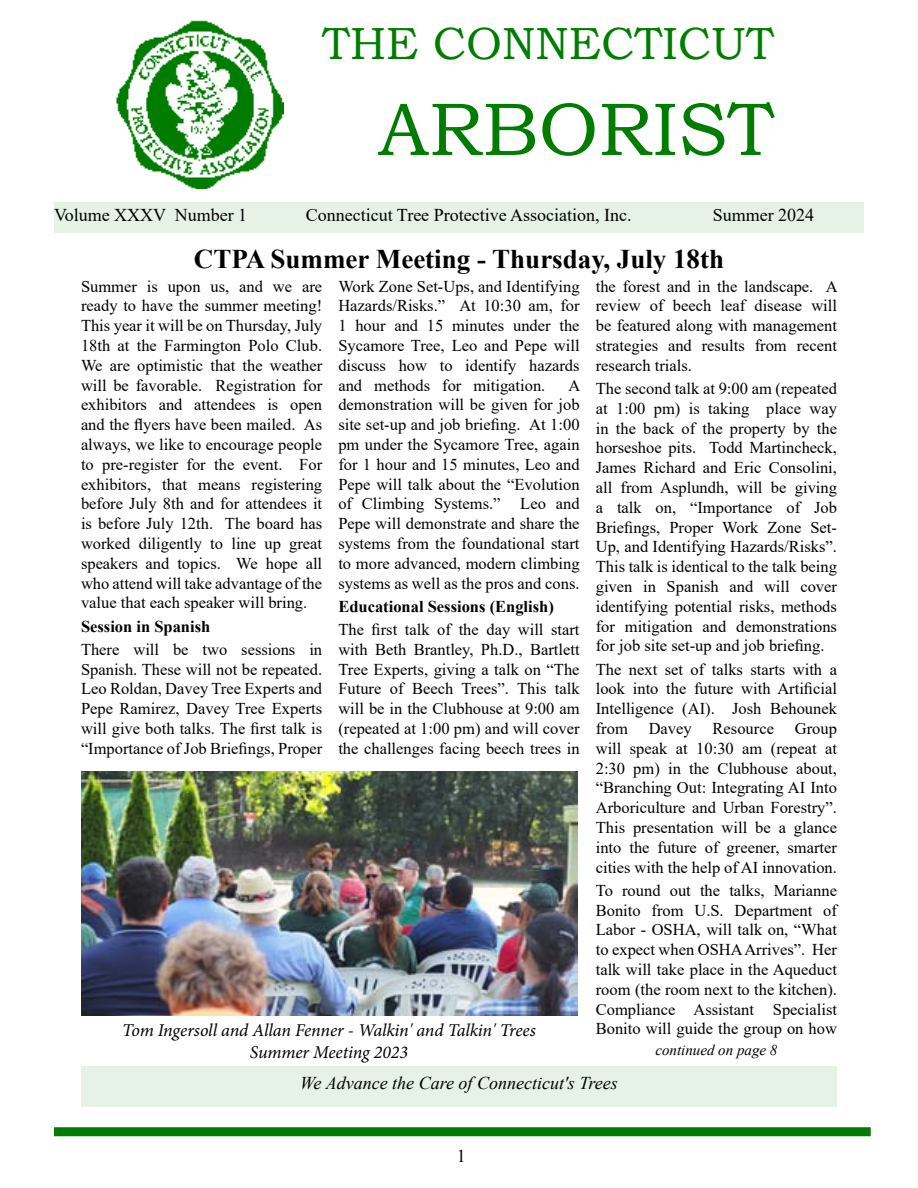
<style>
.page{position:relative;width:918px;height:1188px;background:#fff}
.page>*{position:absolute;margin:0;border:0;box-sizing:border-box;transform-origin:0 0}
.t1{font:75px "Bookman Old Style";color:#007d00}
.t2{font:45px "Bookman Old Style";color:#007d00}
.t3{font:700 27px "Times New Roman";color:#000}
.t4{font:18px "Times New Roman";color:#000}
.t5{font:italic 18px/21.6px "Minion Pro";letter-spacing:-.01em;color:#000;text-align:center}
.t6{font:italic 18px "Times New Roman";color:#000}
.t7{font:16.5px/19.8px "Times New Roman";color:#000;text-align:justify}
.t8{font:700 16.5px "Times New Roman";color:#000}
.t9{font:italic 15px "Times New Roman";color:#000}
</style>
<div class="page">
<div style="left:54px;top:202px;width:810px;height:31px;background:#e6f2e6"></div>
<div style="left:54px;top:1127px;width:817px;height:9px;background:#007d00"></div>
<img style="left:117px;top:20px;width:167px;height:169px">
<div style="left:81px;top:1066px;width:756px;height:41px;background:#e6f2e6"></div>
<img style="left:82px;top:771px;width:496px;height:244px">
<h2 class="t2" style="left:322px;top:15px;width:453px">THE CONNECTICUT</h2>
<h1 class="t1" style="left:378px;top:81px;width:397px">ARBORIST</h1>
<p class="t4" style="left:54px;top:202px;width:195px">Volume XXXV Number 1</p>
<p class="t4" style="left:306px;top:202px;width:327px">Connecticut Tree Protective Association, Inc.</p>
<p class="t4" style="left:713px;top:202px;width:103px">Summer 2024</p>
<h3 class="t3" style="left:194px;top:240px;width:532px">CTPA Summer Meeting - Thursday, July 18th</h3>
<p class="t7" style="left:81px;top:276px;width:243px">Summer is upon us, and we are ready to have the summer meeting!<br>This year it will be on Thursday, July 18th at the Farmington Polo Club.<br>We are optimistic that the weather will be favorable. Registration for exhibitors and attendees is open and the flyers have been mailed. As always, we like to encourage people to pre-register for the event. For exhibitors, that means registering before July 8th and for attendees it is before July 12th. The board has worked diligently to line up great speakers and topics. We hope all who attend will take advantage of the value that each speaker will bring.</p>
<p class="t8" style="left:81px;top:614px;width:131px">Session in Spanish</p>
<p class="t7" style="left:81px;top:639px;width:243px">There will be two sessions in Spanish. These will not be repeated.<br>Leo Roldan, Davey Tree Experts and Pepe Ramirez, Davey Tree Experts will give both talks. The first talk is “Importance of Job Briefings, Proper</p>
<p class="t7" style="left:338px;top:276px;width:243px">Work Zone Set-Ups, and Identifying Hazards/Risks.” At 10:30 am, for 1 hour and 15 minutes under the Sycamore Tree, Leo and Pepe will discuss how to identify hazards and methods for mitigation.</p>
<p class="t7" style="left:596px;top:276px;width:244px">the forest and in the landscape. A review of beech leaf disease will be featured along with management strategies and results from recent research trials.</p>
<p class="t7" style="left:596px;top:378px;width:243px">The second talk at 9:00 am (repeated at 1:00 pm) is taking place way in the back of the property by the horseshoe pits. Todd Martincheck, James Richard and Eric Consolini, all from Asplundh, will be giving a talk on, “Importance of Job Briefings, Proper Work Zone Set-Up, and Identifying Hazards/Risks”.<br>This talk is identical to the talk being given in Spanish and will cover identifying potential risks, methods for mitigation and demonstrations for job site set-up and job briefing.</p>
<p class="t7" style="left:596px;top:659px;width:243px">The next set of talks starts with a look into the future with Artificial Intelligence (AI). Josh Behounek from</p>
<p class="t7" style="left:338px;top:375px;width:244px;text-indent:230px">A demonstration will be given for job site set-up and job briefing. At 1:00 pm under the Sycamore Tree, again for 1 hour and 15 minutes, Leo and Pepe will talk about the “Evolution of Climbing Systems.” Leo and Pepe will demonstrate and share the systems from the foundational start to more advanced, modern climbing systems as well as the pros and cons.</p>
<p class="t8" style="left:338px;top:594px;width:217px">Educational Sessions (English)</p>
<p class="t7" style="left:338px;top:619px;width:243px">The first talk of the day will start with Beth Brantley, Ph.D., Bartlett Tree Experts, giving a talk on “The Future of Beech Trees”. This talk will be in the Clubhouse at 9:00 am (repeated at 1:00 pm) and will cover the challenges facing beech trees in</p>
<p class="t7" style="left:596px;top:718px;width:243px;text-indent:199px">Group will speak at 10:30 am (repeat at 2:30 pm) in the Clubhouse about, “Branching Out: Integrating AI Into Arboriculture and Urban Forestry”.<br>This presentation will be a glance into the future of greener, smarter cities with the help of AI innovation.</p>
<p class="t7" style="left:596px;top:880px;width:243px">To round out the talks, Marianne Bonito from U.S. Department of Labor - OSHA, will talk on, “What to expect when OSHA Arrives”. Her talk will take place in the Aqueduct room (the room next to the kitchen).<br>Compliance Assistant Specialist Bonito will guide the group on how</p>
<p class="t9" style="left:655px;top:1040px;width:124px">continued on page 8</p>
<p class="t7" style="left:649px;top:718px;width:45px">Davey</p>
<p class="t7" style="left:713px;top:718px;width:63px">Resource</p>
<p class="t5" style="left:122px;top:1019px;width:415px">Tom Ingersoll and Allan Fenner - Walkin' and Talkin' Trees<br>Summer Meeting 2023</p>
<p class="t6" style="left:300px;top:1071px;width:319px">We Advance the Care of Connecticut's Trees</p>
<p class="t4" style="left:457px;top:1143px;width:10px">1</p>
</div>
